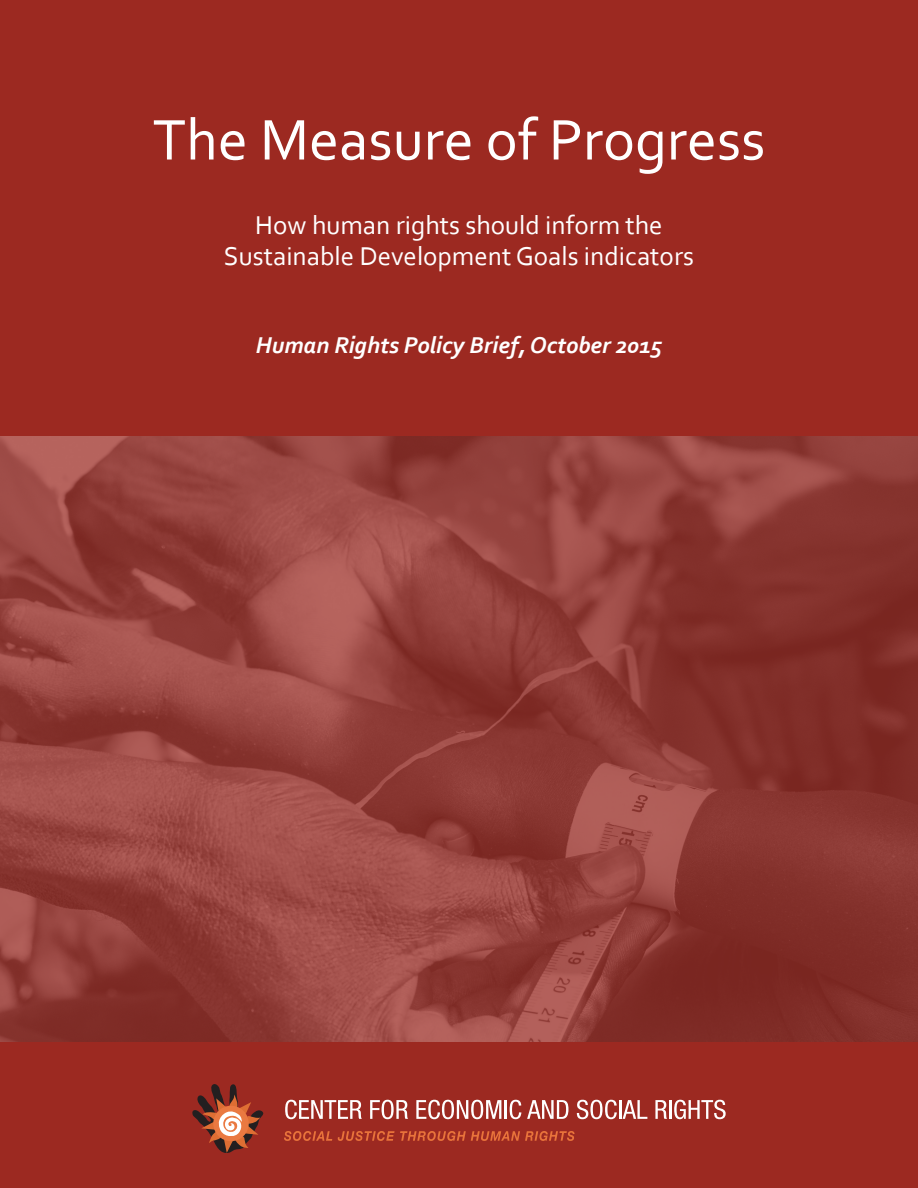
<style>
.page{position:relative;width:918px;height:1188px;background:#9c2921}
.page>*{position:absolute;margin:0;border:0;box-sizing:border-box;transform-origin:0 0}
.t1{font:60px "Corbel";color:#fff}
.footnote-final{font:27px "Corbel";color:#fff}
.footnote-final-2{font:italic 700 24px "Corbel";color:#fff}
</style>
<div class="page">
<img style="left:0;top:437px;width:918px;height:605px">
<svg style="left:285px;top:1100px;width:77px;height:19px"></svg>
<svg style="left:370px;top:1100px;width:38px;height:19px"></svg>
<svg style="left:416px;top:1100px;width:105px;height:19px"></svg>
<svg style="left:527px;top:1100px;width:41px;height:19px"></svg>
<svg style="left:577px;top:1100px;width:70px;height:19px"></svg>
<svg style="left:655px;top:1100px;width:71px;height:19px"></svg>
<svg style="left:284px;top:1131px;width:48px;height:10px"></svg>
<svg style="left:338px;top:1131px;width:237px;height:10px"></svg>
<svg style="left:192px;top:1084px;width:71px;height:69px"></svg>
<p class="t1" style="left:153px;top:102px;width:614px">The Measure of Progress</p>
<p class="footnote-final" style="left:255px;top:208px;width:409px">How human rights should inform the</p>
<p class="footnote-final" style="left:224px;top:240px;width:471px">Sustainable Development Goals indicators</p>
<p class="footnote-final-2" style="left:256px;top:330px;width:408px">Human Rights Policy Brief, October 2015</p>
</div>
